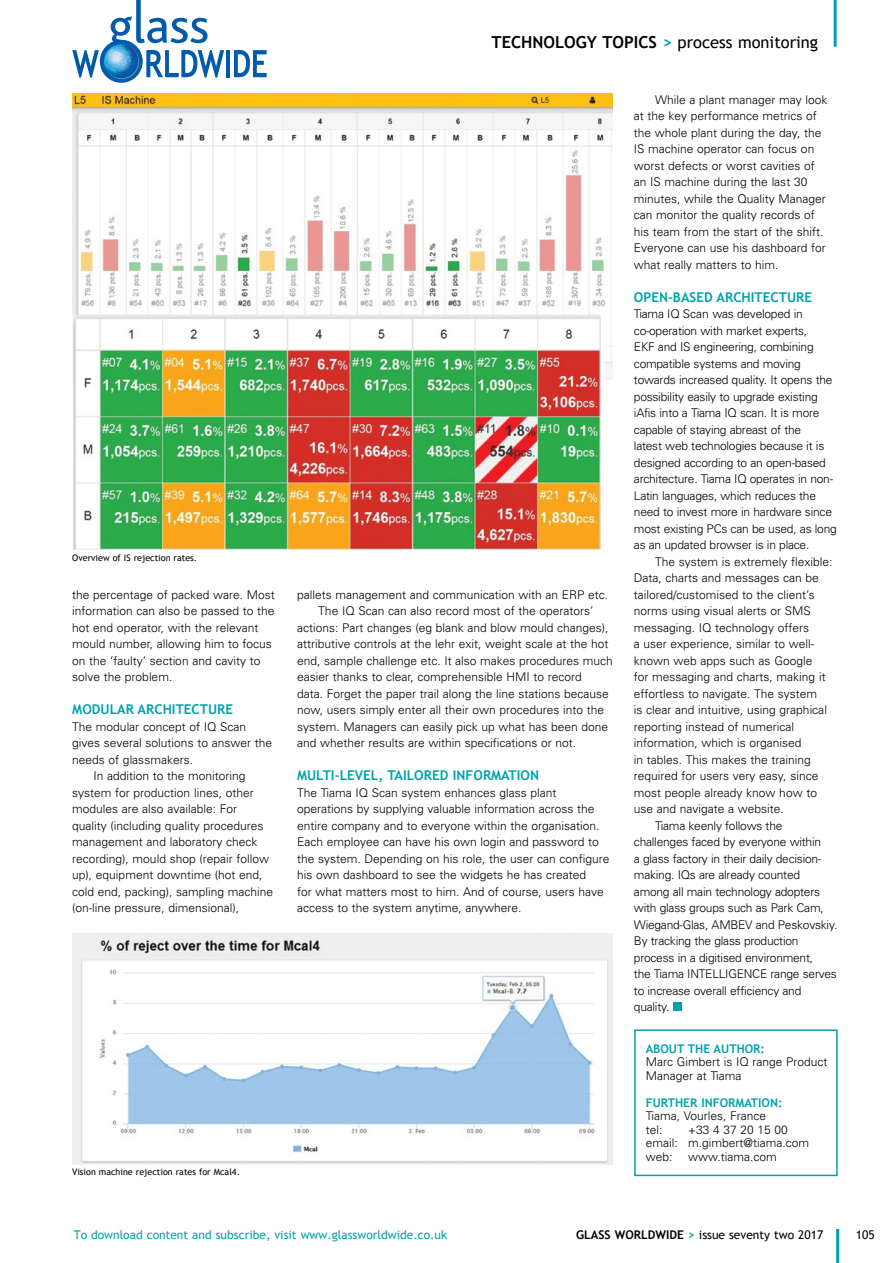
<style>
.page{position:relative;width:893px;height:1263px;background:#fff}
.page>*{position:absolute;margin:0;border:0;box-sizing:border-box;transform-origin:0 0}
.t1{font:16.5px "Trebuchet MS";color:#000}
.t2{font:700 13.5px "Trebuchet MS";color:#00a1ad}
.t3{font:300 12px/16.5px "Univers";color:#000}
.t4{font:300 12px/16.5px "Univers";letter-spacing:-.02em;color:#000}
.t5{font:12px "Trebuchet MS";color:#00a1ad}
.t6{font:12px "Trebuchet MS";color:#000}
.t7{font:700 12px "Trebuchet MS";color:#00a1ad}
.t8{font:9px "Trebuchet MS";color:#000}
.s1{font-weight:700}
.s2{font-weight:700;color:#00a1ad}
</style>
<div class="page">
<div style="left:634px;top:1029px;width:204px;height:147px;border:2px solid #00a1ad"></div>
<img style="left:72px;top:94px;width:541px;height:455px">
<img style="left:72px;top:933px;width:541px;height:231px">
<div style="left:673px;top:1002px;width:8px;height:9px;background:#00a1ad"></div>
<hr style="left:834px;top:0;width:3px;height:47px;background:#00a1ad">
<hr style="left:836px;top:1229px;width:3px;height:34px;background:#00a1ad">
<svg style="left:100px;top:40px;width:43px;height:43px"></svg>
<svg style="left:72px;top:50px;width:27px;height:28px"></svg>
<hr style="left:226px;top:50px;width:4px;height:27px;background:#005baa">
<svg style="left:234px;top:50px;width:33px;height:27px"></svg>
<svg style="left:109px;top:0;width:115px;height:78px"></svg>
<svg style="left:102px;top:42px;width:39px;height:39px"></svg>
<img style="left:104px;top:44px;width:34px;height:35px;border-radius:17px">
<p class="t8" style="left:72px;top:553px;width:126px">Overview of IS rejection rates.</p>
<p class="t3" style="left:72px;top:586px;width:204px">the percentage of packed ware. Most information can also be passed to the hot end operator, with the relevant mould number, allowing him to focus on the ‘faulty’ section and cavity to solve the problem.</p>
<p class="t2" style="left:72px;top:701px;width:162px">MODULAR ARCHITECTURE</p>
<p class="t3" style="left:72px;top:718px;width:175px">The modular concept of IQ Scan</p>
<p class="t3" style="left:72px;top:735px;width:201px">gives several solutions to answer the</p>
<p class="t3" style="left:72px;top:751px;width:122px">needs of glassmakers.</p>
<p class="t3" style="left:94px;top:768px;width:154px">In addition to the monitoring</p>
<p class="t3" style="left:72px;top:784px;width:183px">system for production lines, other</p>
<p class="t3" style="left:72px;top:801px;width:166px">modules are also available: For</p>
<p class="t3" style="left:72px;top:817px;width:193px">quality (including quality procedures</p>
<p class="t3" style="left:72px;top:834px;width:187px">management and laboratory check</p>
<p class="t3" style="left:72px;top:850px;width:198px">recording), mould shop (repair follow</p>
<p class="t3" style="left:72px;top:867px;width:192px">up), equipment downtime (hot end,</p>
<p class="t3" style="left:72px;top:883px;width:202px">cold end, packing), sampling machine</p>
<p class="t3" style="left:72px;top:900px;width:168px">(on-line pressure, dimensional),</p>
<p class="t8" style="left:72px;top:1167px;width:169px">Vision machine rejection rates for Mcal4.</p>
<h1 class="t1" style="left:492px;top:32px;width:328px"><span class="s1">TECHNOLOGY TOPICS</span> <span class="s2">&gt;</span> process monitoring</h1>
<p class="t3" style="left:297px;top:586px;width:313px">pallets management and communication with an ERP etc.</p>
<p class="t3" style="left:318px;top:603px;width:277px">The IQ Scan can also record most of the operators’</p>
<p class="t3" style="left:297px;top:619px;width:313px">actions: Part changes (eg blank and blow mould changes),</p>
<p class="t3" style="left:297px;top:636px;width:313px">attributive controls at the lehr exit, weight scale at the hot</p>
<p class="t3" style="left:297px;top:652px;width:317px">end, sample challenge etc. It also makes procedures much</p>
<p class="t3" style="left:297px;top:669px;width:286px">easier thanks to clear, comprehensible HMI to record</p>
<p class="t3" style="left:297px;top:685px;width:313px">data. Forget the paper trail along the line stations because</p>
<p class="t3" style="left:297px;top:702px;width:309px">now, users simply enter all their own procedures into the</p>
<p class="t3" style="left:297px;top:718px;width:313px">system. Managers can easily pick up what has been done</p>
<p class="t3" style="left:297px;top:735px;width:281px">and whether results are within specifications or not.</p>
<p class="t2" style="left:297px;top:767px;width:244px">MULTI-LEVEL, TAILORED INFORMATION</p>
<p class="t3" style="left:297px;top:784px;width:314px">The Tiama IQ Scan system enhances glass plant operations by supplying valuable information across the entire company and to everyone within the organisation.<br>Each employee can have his own login and password to the system. Depending on his role, the user can configure his own dashboard to see the widgets he has created<br>for what matters most to him. And of course, users have access to the system anytime, anywhere.</p>
<p class="t3" style="left:634px;top:91px;width:195px;text-indent:21px">While a plant manager may look at the key performance metrics of the whole plant during the day, the<br>IS machine operator can focus on worst defects or worst cavities of an IS machine during the last 30 minutes, while the Quality Manager can monitor the quality records of his team from the start of the shift.<br>Everyone can use his dashboard for what really matters to him.</p>
<p class="t2" style="left:634px;top:288px;width:180px">OPEN-BASED ARCHITECTURE</p>
<p class="t4" style="left:634px;top:306px;width:204px">Tiama IQ Scan was developed in co-operation with market experts,<br>EKF and IS engineering, combining compatible systems and moving towards increased quality. It opens the possibility easily to upgrade existing iAfis into a Tiama IQ scan. It is more capable of staying abreast of the<br>latest web technologies because it is designed according to an open-based architecture. Tiama IQ operates in non-Latin languages, which reduces the need to invest more in hardware since most existing PCs can be used, as long as an updated browser is in place.</p>
<p class="t3" style="left:655px;top:553px;width:179px">The system is extremely flexible:</p>
<p class="t3" style="left:634px;top:570px;width:187px">Data, charts and messages can be</p>
<p class="t3" style="left:634px;top:586px;width:182px">tailored/customised to the client’s</p>
<p class="t3" style="left:634px;top:603px;width:179px">norms using visual alerts or SMS</p>
<p class="t3" style="left:634px;top:619px;width:177px">messaging. IQ technology offers</p>
<p class="t3" style="left:634px;top:636px;width:182px">a user experience, similar to well-</p>
<p class="t3" style="left:634px;top:652px;width:180px">known web apps such as Google</p>
<p class="t3" style="left:634px;top:669px;width:193px">for messaging and charts, making it</p>
<p class="t3" style="left:634px;top:685px;width:185px">effortless to navigate. The system</p>
<p class="t3" style="left:634px;top:702px;width:195px">is clear and intuitive, using graphical</p>
<p class="t3" style="left:634px;top:718px;width:162px">reporting instead of numerical</p>
<p class="t3" style="left:634px;top:735px;width:169px">information, which is organised</p>
<p class="t3" style="left:634px;top:751px;width:179px">in tables. This makes the training</p>
<p class="t3" style="left:634px;top:768px;width:186px">required for users very easy, since</p>
<p class="t3" style="left:634px;top:784px;width:185px">most people already know how to</p>
<p class="t3" style="left:634px;top:801px;width:152px">use and navigate a website.</p>
<p class="t4" style="left:655px;top:817px;width:129px">Tiama keenly follows the</p>
<p class="t4" style="left:634px;top:834px;width:189px">challenges faced by everyone within</p>
<p class="t4" style="left:634px;top:850px;width:189px">a glass factory in their daily decision-</p>
<p class="t4" style="left:634px;top:867px;width:168px">making. IQs are already counted</p>
<p class="t4" style="left:634px;top:883px;width:188px">among all main technology adopters</p>
<p class="t4" style="left:634px;top:900px;width:191px">with glass groups such as Park Cam,</p>
<p class="t4" style="left:634px;top:916px;width:205px">Wiegand-Glas, AMBEV and Peskovskiy.</p>
<p class="t4" style="left:634px;top:933px;width:166px">By tracking the glass production</p>
<p class="t4" style="left:634px;top:949px;width:181px">process in a digitised environment,</p>
<p class="t4" style="left:634px;top:966px;width:205px">the Tiama INTELLIGENCE range serves</p>
<p class="t4" style="left:634px;top:982px;width:169px">to increase overall efficiency and</p>
<p class="t4" style="left:634px;top:999px;width:37px">quality.</p>
<p class="t7" style="left:646px;top:1041px;width:121px">ABOUT THE AUTHOR:</p>
<p class="t3" style="left:646px;top:1055px;width:183px;line-height:13.5px">Marc Gimbert is IQ range Product<br>Manager at Tiama</p>
<p class="t7" style="left:646px;top:1095px;width:138px">FURTHER INFORMATION:</p>
<p class="t3" style="left:646px;top:1109px;width:122px;line-height:13.5px">Tiama, Vourles, France tel:</p>
<p class="t3" style="left:646px;top:1122px;width:165px;line-height:13.5px;text-indent:43px">+33 4 37 20 15 00 email: m.gimbert@tiama.com web:</p>
<p class="t3" style="left:688px;top:1148px;width:90px">www.tiama.com</p>
<p class="t5" style="left:74px;top:1228px;width:375px">To download content and subscribe, visit www.glassworldwide.co.uk</p>
<p class="t6" style="left:576px;top:1228px;width:249px"><span class="s1">GLASS WORLDWIDE</span> <span class="s2">&gt;</span> issue seventy two 2017</p>
<p class="t6" style="left:856px;top:1228px;width:20px">105</p>
</div>
